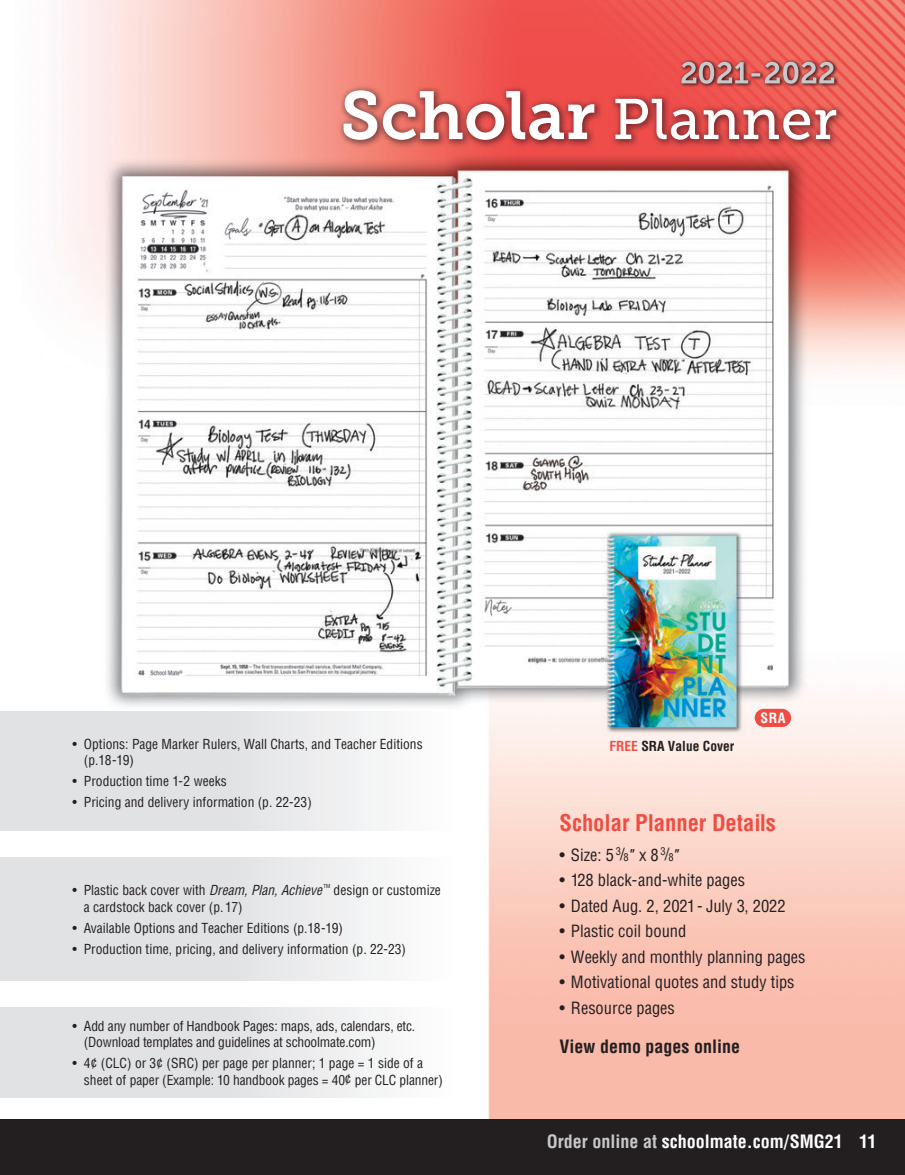
<style>
.page{position:relative;width:905px;height:1175px;background:#fff}
.page>*{position:absolute;margin:0;border:0;box-sizing:border-box;transform-origin:0 0}
.t1{font:700 condensed 22.5px "Helvetica";color:#ef4d44}
.t2{font:700 condensed 18px "Helvetica";color:#fff}
.t3{font:700 condensed 18px "Helvetica";color:#231f20}
.t4{font:condensed 16.5px "Helvetica";color:#231f20}
.t5{font:700 condensed 13.8px "Helvetica";color:#fff}
.t6{font:condensed 13.5px/16.5px "Helvetica";color:#231f20}
.t7{font:700 condensed 13.5px "Helvetica";color:#231f20}
.t8{font:condensed 5.4px "Helvetica";color:#231f20}
.s1{font-style:italic}
.s2{color:#ef4d44}
.s3{font-size:10.5px}
.s4{font-family:"Helvetica Ultra Compressed";font-stretch:normal}
.s5{color:#c7c8ca}
</style>
<div class="page">
<img style="left:0;top:0;width:904px;height:1119px">
<div style="left:0;top:1119px;width:904px;height:55px;background:#231f20"></div>
<img style="left:343px;top:90px;width:467px;height:50px">
<img style="left:681px;top:62px;width:153px;height:22px">
<div style="left:0;top:1007px;width:452px;height:90px;background:linear-gradient(to right,#dadbdd,#f7f7f7)"></div>
<div style="left:0;top:857px;width:452px;height:123px;background:linear-gradient(to right,#dadbdd,#f7f7f7)"></div>
<div style="left:0;top:711px;width:452px;height:119px;background:linear-gradient(to right,#dadbdd,#f7f7f7)"></div>
<div style="left:754px;top:709px;width:37px;height:18px;background:#ef4d44;border-radius:9px"></div>
<p class="t6" style="left:84px;top:735px;width:340px;text-indent:-11px">• Options: Page Marker Rulers, Wall Charts, and Teacher Editions (p.18-19)</p>
<p class="t6" style="left:73px;top:772px;width:156px">• Production time 1-2 weeks</p>
<p class="t6" style="left:73px;top:793px;width:241px">• Pricing and delivery information (p. 22-23)</p>
<p class="t6" style="left:72px;top:881px;width:255px">• Plastic back cover with <span class="s1">Dream,Plan,Achieve</span></p>
<p class="t8" style="left:323px;top:882px;width:8px">TM</p>
<p class="t6" style="left:333px;top:881px;width:109px">design or customize</p>
<p class="t6" style="left:84px;top:898px;width:160px">a cardstock back cover (p. 17)</p>
<p class="t6" style="left:72px;top:919px;width:272px">• Available Options and Teacher Editions (p.18-19)</p>
<p class="t6" style="left:72px;top:940px;width:335px">• Production time, pricing, and delivery information (p. 22-23)</p>
<p class="t6" style="left:84px;top:1017px;width:333px;text-indent:-11px">• Add any number of Handbook Pages: maps, ads, calendars, etc. (Download templates and guidelines at schoolmate.com)</p>
<p class="t6" style="left:84px;top:1054px;width:360px;text-indent:-11px">• 4¢ (CLC) or 3¢ (SRC) per page per planner; 1 page = 1 side of a sheet of paper (Example: 10 handbook pages = 40¢ per CLC planner)</p>
<p class="t7" style="left:609px;top:737px;width:126px"><span class="s2">FREE</span> SRA Value Cover</p>
<p class="t5" style="left:760px;top:709px;width:27px">SRA</p>
<h1 class="t1" style="left:559px;top:809px;width:218px">Scholar Planner Details</h1>
<p class="t4" style="left:559px;top:844px;width:122px">• Size: 5 <sup>3</sup>/<span class="s3">8</span><span class="s4">”</span> x 8 <sup>3</sup>/<span class="s3">8</span><span class="s4">”</span></p>
<p class="t4" style="left:559px;top:870px;width:187px">• 128 black-and-white pages</p>
<p class="t4" style="left:559px;top:895px;width:228px">• Dated Aug. 2, 2021 - July 3, 2022</p>
<p class="t4" style="left:559px;top:921px;width:128px">• Plastic coil bound</p>
<p class="t4" style="left:559px;top:946px;width:247px">• Weekly and monthly planning pages</p>
<p class="t4" style="left:559px;top:972px;width:237px">• Motivational quotes and study tips</p>
<p class="t4" style="left:559px;top:997px;width:117px">• Resource pages</p>
<h2 class="t3" style="left:559px;top:1035px;width:182px">View demo pages online</h2>
<h2 class="t2" style="left:547px;top:1130px;width:297px"><span class="s5">Order online at</span> schoolmate.com/SMG21</h2>
<h2 class="t2" style="left:859px;top:1130px;width:19px">11</h2>
</div>
